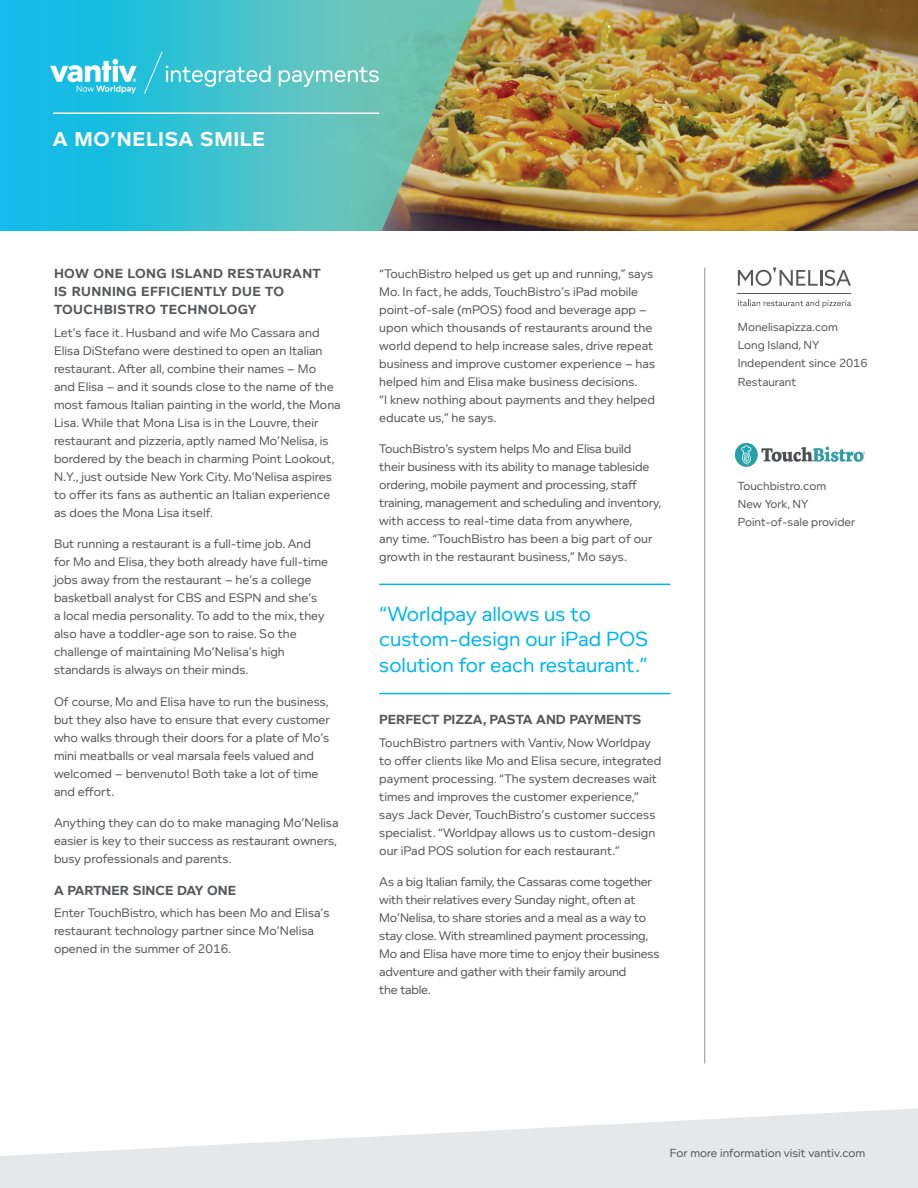
<style>
.page{position:relative;width:918px;height:1188px;background:#fff}
.page>*{position:absolute;margin:0;border:0;box-sizing:border-box;transform-origin:0 0}
.t1{font:21px/25.5px "Foundry Context";color:#00b6ef}
.t2{font:700 20.55px "Foundry Context";letter-spacing:.03em;color:#fff}
.t3{font:700 13.5px/18px "Foundry Context";letter-spacing:.03em;color:#57585a}
.t4{font:700 13.5px "Foundry Context";color:#57585a}
.t5{font:12.75px/18px "Foundry Context";color:#57585a}
.t6{font:12px/18px "Foundry Context";color:#57585a}
</style>
<div class="page">
<img style="left:487px;top:0;width:431px;height:231px">
<svg style="left:0;top:0;width:487px;height:231px;background:#4bb6bb"></svg>
<svg style="left:0;top:1108px;width:918px;height:80px;fill:#e6e7e9"></svg>
<hr style="left:704px;top:268px;width:1px;height:795px;background:#8f9194">
<hr style="left:379px;top:584px;width:291px;height:1px;background:#00b6ef">
<hr style="left:379px;top:693px;width:291px;height:1px;background:#00b6ef">
<svg style="left:738px;top:268px;width:113px;height:18px"></svg>
<hr style="left:738px;top:294px;width:113px;height:1px;background:#57585a">
<svg style="left:738px;top:300px;width:113px;height:8px"></svg>
<hr style="left:53px;top:112px;width:326px;height:2px;background:#fff">
<img style="left:50px;top:49px;width:334px;height:52px">
<img style="left:735px;top:444px;width:130px;height:23px">
<h2 class="t2" style="left:53px;top:127px;width:213px">A MO’NELISA SMILE</h2>
<p class="t3" style="left:54px;top:265px;width:268px">HOW ONE LONG ISLAND RESTAURANT<br>IS RUNNING EFFICIENTLY DUE TO<br>TOUCHBISTRO TECHNOLOGY</p>
<p class="t5" style="left:54px;top:323px;width:288px">Let’s face it. Husband and wife Mo Cassara and Elisa DiStefano were destined to open an Italian restaurant. After all, combine their names – Mo<br>and Elisa – and it sounds close to the name of the most famous Italian painting in the world, the Mona Lisa. While that Mona Lisa is in the Louvre, their restaurant and pizzeria, aptly named Mo’Nelisa, is bordered by the beach in charming Point Lookout, N.Y., just outside New York City. Mo’Nelisa aspires to offer its fans as authentic an Italian experience as does the Mona Lisa itself.</p>
<p class="t5" style="left:54px;top:535px;width:276px">But running a restaurant is a full-time job. And for Mo and Elisa, they both already have full-time jobs away from the restaurant – he’s a college basketball analyst for CBS and ESPN and she’s<br>a local media personality. To add to the mix, they also have a toddler-age son to raise. So the challenge of maintaining Mo’Nelisa’s high standards is always on their minds.</p>
<p class="t5" style="left:54px;top:692px;width:277px">Of course, Mo and Elisa have to run the business, but they also have to ensure that every customer who walks through their doors for a plate of Mo’s mini meatballs or veal marsala feels valued and welcomed – benvenuto! Both take a lot of time and effort.</p>
<p class="t5" style="left:54px;top:814px;width:286px;text-align:justify">Anything they can do to make managing Mo’Nelisa easier is key to their success as restaurant owners, busy professionals and parents.</p>
<p class="t4" style="left:54px;top:882px;width:184px">A PARTNER SINCE DAY ONE</p>
<p class="t5" style="left:54px;top:904px;width:277px">Enter TouchBistro, which has been Mo and Elisa’s restaurant technology partner since Mo’Nelisa opened in the summer of 2016.</p>
<p class="t5" style="left:379px;top:264px;width:277px">“TouchBistro helped us get up and running,” says Mo. In fact, he adds, TouchBistro’s iPad mobile point-of-sale (mPOS) food and beverage app – upon which thousands of restaurants around the world depend to help increase sales, drive repeat business and improve customer experience – has helped him and Elisa make business decisions.<br>“I knew nothing about payments and they helped educate us,” he says.</p>
<p class="t5" style="left:379px;top:440px;width:284px">TouchBistro’s system helps Mo and Elisa build<br>their business with its ability to manage tableside ordering, mobile payment and processing, staff training, management and scheduling and inventory, with access to real-time data from anywhere,<br>any time. “TouchBistro has been a big part of our growth in the restaurant business,” Mo says.</p>
<h1 class="t1" style="left:379px;top:601px;width:271px">“Worldpay allows us to custom-design our iPad POS solution for each restaurant.”</h1>
<p class="t4" style="left:379px;top:712px;width:264px">PERFECT PIZZA, PASTA AND PAYMENTS</p>
<p class="t5" style="left:379px;top:733px;width:284px">TouchBistro partners with Vantiv, Now Worldpay to offer clients like Mo and Elisa secure, integrated payment processing. “The system decreases wait times and improves the customer experience,” says Jack Dever, TouchBistro’s customer success specialist. “Worldpay allows us to custom-design our iPad POS solution for each restaurant.”</p>
<p class="t5" style="left:379px;top:873px;width:282px">As a big Italian family, the Cassaras come together with their relatives every Sunday night, often at Mo’Nelisa, to share stories and a meal as a way to stay close. With streamlined payment processing, Mo and Elisa have more time to enjoy their business adventure and gather with their family around<br>the table.</p>
<p class="t6" style="left:738px;top:318px;width:131px">Monelisapizza.com<br>Long Island, NY<br>Independent since 2016</p>
<p class="t6" style="left:738px;top:373px;width:60px">Restaurant</p>
<p class="t6" style="left:738px;top:477px;width:119px">Touchbistro.com<br>New York, NY<br>Point-of-sale provider</p>
<p class="t6" style="left:670px;top:1144px;width:197px">For more information visit vantiv.com</p>
</div>
